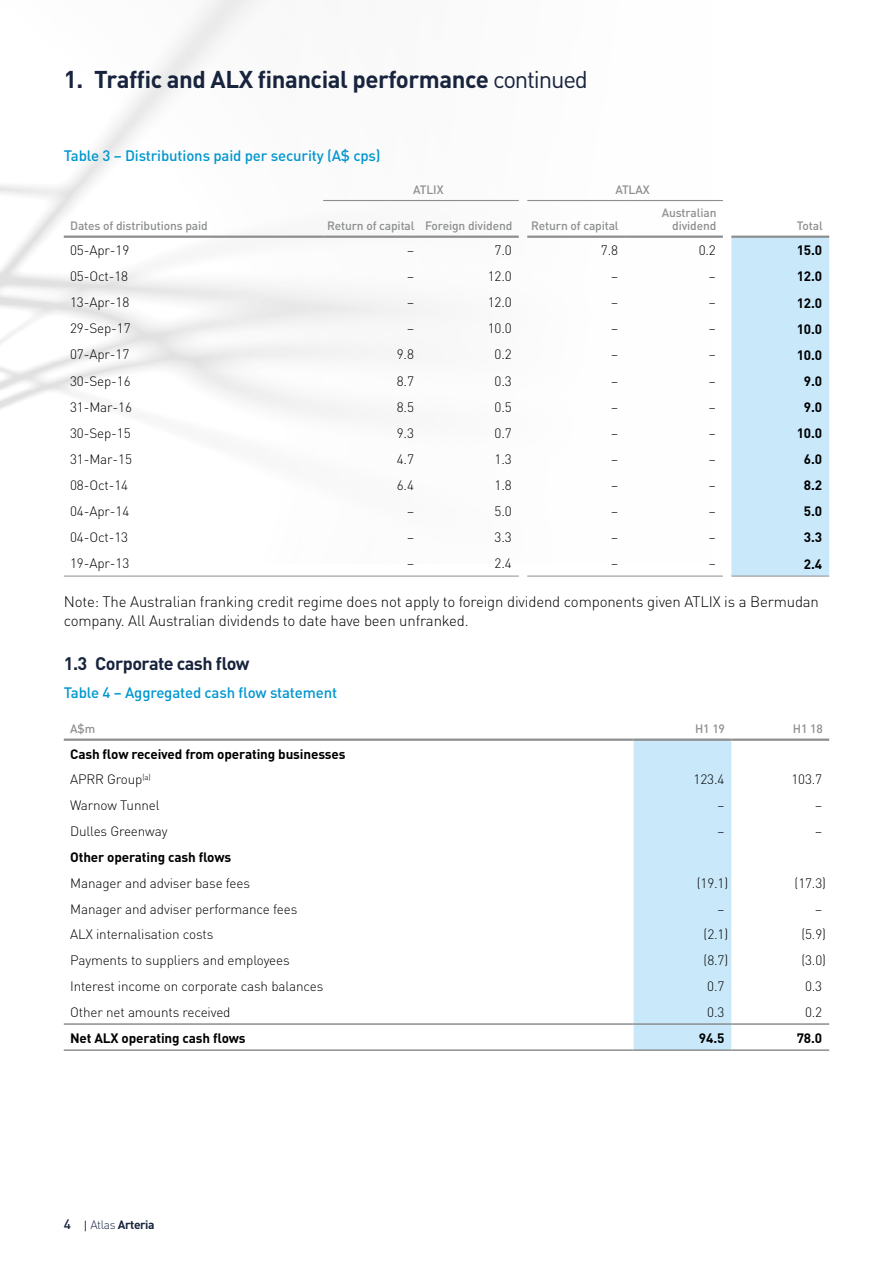
<style>
.page{position:relative;width:893px;height:1263px;background:#fff}
.page>*{position:absolute;margin:0;border:0;box-sizing:border-box;transform-origin:0 0}
.t1{font:700 24px "DIN";letter-spacing:-.02em;color:#18243d}
.t2{font:700 18px "DIN";letter-spacing:-.03em;color:#18243d}
.t3{font:300 15px/19.5px "DIN";letter-spacing:-.01em;color:#000}
.t4{font:500 15px "DIN";letter-spacing:-.01em;color:#0096d0}
.t5{font:300 13.5px "DIN";letter-spacing:-.01em;color:#000}
.t6{font:700 13.5px/25.8px "DIN";letter-spacing:-.01em;color:#000}
.t7{font:500 12px/13.5px "DIN";letter-spacing:-.01em;color:#8c8e8f;text-align:right}
.t8{font:700 12px "DIN";letter-spacing:-.03em;color:#18243d}
.s1{font-weight:400}
.s2{font-weight:300}
.s3{font-weight:500;font-size:13.5px}
.s4{font-family:"Calibri";font-weight:400}
</style>
<div class="page">
<div style="left:731px;top:238px;width:98px;height:338px;background:#c9e9fb"></div>
<hr style="left:323px;top:200px;width:98px;height:1px;background:#8c8e8f">
<hr style="left:421px;top:200px;width:98px;height:1px;background:#8c8e8f">
<hr style="left:527px;top:200px;width:98px;height:1px;background:#8c8e8f">
<hr style="left:625px;top:200px;width:98px;height:1px;background:#8c8e8f">
<hr style="left:64px;top:236px;width:259px;height:2px;background:#8c8e8f">
<hr style="left:323px;top:236px;width:98px;height:2px;background:#8c8e8f">
<hr style="left:421px;top:236px;width:98px;height:2px;background:#8c8e8f">
<hr style="left:527px;top:236px;width:98px;height:2px;background:#8c8e8f">
<hr style="left:625px;top:236px;width:98px;height:2px;background:#8c8e8f">
<hr style="left:731px;top:236px;width:98px;height:2px;background:#8c8e8f">
<hr style="left:64px;top:576px;width:259px;height:1px;background:#8c8e8f">
<hr style="left:323px;top:576px;width:98px;height:1px;background:#8c8e8f">
<hr style="left:421px;top:576px;width:98px;height:1px;background:#8c8e8f">
<hr style="left:527px;top:576px;width:98px;height:1px;background:#8c8e8f">
<hr style="left:625px;top:576px;width:98px;height:1px;background:#8c8e8f">
<hr style="left:731px;top:576px;width:98px;height:1px;background:#8c8e8f">
<div style="left:634px;top:741px;width:97px;height:308px;background:#c9e9fb"></div>
<hr style="left:64px;top:738px;width:570px;height:3px;background:#8c8e8f">
<hr style="left:634px;top:738px;width:97px;height:3px;background:#8c8e8f">
<hr style="left:731px;top:738px;width:98px;height:3px;background:#8c8e8f">
<hr style="left:64px;top:1023px;width:570px;height:2px;background:#8c8e8f">
<hr style="left:634px;top:1023px;width:97px;height:2px;background:#8c8e8f">
<hr style="left:731px;top:1023px;width:98px;height:2px;background:#8c8e8f">
<hr style="left:64px;top:1049px;width:570px;height:2px;background:#8c8e8f">
<hr style="left:634px;top:1049px;width:97px;height:2px;background:#8c8e8f">
<hr style="left:731px;top:1049px;width:98px;height:2px;background:#8c8e8f">
<h1 class="t1" style="left:64px;top:64px;width:526px">1. Traffic and ALX financial performance <span class="s1">continued</span></h1>
<p class="t4" style="left:64px;top:146px;width:318px">Table 3 – Distributions paid per security (A$ cps)</p>
<p class="t7" style="left:413px;top:183px;width:32px">ATLIX</p>
<p class="t7" style="left:615px;top:183px;width:36px">ATLAX</p>
<p class="t7" style="left:70px;top:219px;width:139px">Dates of distributions paid</p>
<p class="t7" style="left:327px;top:219px;width:187px">Return of capital Foreign dividend</p>
<p class="t7" style="left:531px;top:219px;width:89px">Return of capital</p>
<p class="t7" style="left:662px;top:205px;width:56px">Australian dividend</p>
<p class="t7" style="left:797px;top:219px;width:27px">Total</p>
<p class="t5" style="left:70px;top:242px;width:61px">05-Apr-19</p>
<p class="t5" style="left:407px;top:242px;width:8px">–</p>
<p class="t5" style="left:495px;top:242px;width:19px">7.0</p>
<p class="t5" style="left:601px;top:242px;width:19px">7.8</p>
<p class="t5" style="left:699px;top:242px;width:19px">0.2</p>
<p class="t6" style="left:797px;top:237px;width:27px">15.0</p>
<p class="t5" style="left:70px;top:268px;width:60px">05-Oct-18</p>
<p class="t5" style="left:407px;top:268px;width:8px">–</p>
<p class="t5" style="left:488px;top:268px;width:25px">12.0</p>
<p class="t5" style="left:611px;top:268px;width:8px">–</p>
<p class="t5" style="left:709px;top:268px;width:8px">–</p>
<p class="t6" style="left:797px;top:263px;width:27px">12.0</p>
<p class="t5" style="left:70px;top:294px;width:61px">13-Apr-18</p>
<p class="t5" style="left:407px;top:294px;width:8px">–</p>
<p class="t5" style="left:488px;top:294px;width:25px">12.0</p>
<p class="t5" style="left:611px;top:294px;width:8px">–</p>
<p class="t5" style="left:709px;top:294px;width:8px">–</p>
<p class="t6" style="left:797px;top:289px;width:27px">12.0</p>
<p class="t5" style="left:70px;top:320px;width:62px">29-Sep-17</p>
<p class="t5" style="left:407px;top:320px;width:8px">–</p>
<p class="t5" style="left:488px;top:320px;width:25px">10.0</p>
<p class="t5" style="left:611px;top:320px;width:8px">–</p>
<p class="t5" style="left:709px;top:320px;width:8px">–</p>
<p class="t6" style="left:797px;top:315px;width:27px">10.0</p>
<p class="t5" style="left:70px;top:346px;width:61px">07-Apr-17</p>
<p class="t5" style="left:397px;top:346px;width:19px">9.8</p>
<p class="t5" style="left:495px;top:346px;width:19px">0.2</p>
<p class="t5" style="left:611px;top:346px;width:8px">–</p>
<p class="t5" style="left:709px;top:346px;width:8px">–</p>
<p class="t6" style="left:797px;top:341px;width:27px">10.0</p>
<p class="t5" style="left:70px;top:372px;width:62px">30-Sep-16</p>
<p class="t5" style="left:397px;top:372px;width:19px">8.7</p>
<p class="t5" style="left:495px;top:372px;width:19px">0.3</p>
<p class="t5" style="left:611px;top:372px;width:8px">–</p>
<p class="t5" style="left:709px;top:372px;width:8px">–</p>
<p class="t6" style="left:804px;top:367px;width:20px">9.0</p>
<p class="t5" style="left:70px;top:398px;width:63px">31-Mar-16</p>
<p class="t5" style="left:397px;top:398px;width:19px">8.5</p>
<p class="t5" style="left:495px;top:398px;width:19px">0.5</p>
<p class="t5" style="left:611px;top:398px;width:8px">–</p>
<p class="t5" style="left:709px;top:398px;width:8px">–</p>
<p class="t6" style="left:804px;top:394px;width:20px">9.0</p>
<p class="t5" style="left:70px;top:424px;width:62px">30-Sep-15</p>
<p class="t5" style="left:397px;top:424px;width:19px">9.3</p>
<p class="t5" style="left:495px;top:424px;width:19px">0.7</p>
<p class="t5" style="left:611px;top:424px;width:8px">–</p>
<p class="t5" style="left:709px;top:424px;width:8px">–</p>
<p class="t6" style="left:797px;top:420px;width:27px">10.0</p>
<p class="t5" style="left:70px;top:451px;width:63px">31-Mar-15</p>
<p class="t5" style="left:397px;top:451px;width:19px">4.7</p>
<p class="t5" style="left:495px;top:451px;width:19px">1.3</p>
<p class="t5" style="left:611px;top:451px;width:8px">–</p>
<p class="t5" style="left:709px;top:451px;width:8px">–</p>
<p class="t6" style="left:804px;top:446px;width:20px">6.0</p>
<p class="t5" style="left:70px;top:477px;width:60px">08-Oct-14</p>
<p class="t5" style="left:397px;top:477px;width:19px">6.4</p>
<p class="t5" style="left:495px;top:477px;width:19px">1.8</p>
<p class="t5" style="left:611px;top:477px;width:8px">–</p>
<p class="t5" style="left:709px;top:477px;width:8px">–</p>
<p class="t6" style="left:804px;top:472px;width:20px">8.2</p>
<p class="t5" style="left:70px;top:503px;width:61px">04-Apr-14</p>
<p class="t5" style="left:407px;top:503px;width:8px">–</p>
<p class="t5" style="left:495px;top:503px;width:19px">5.0</p>
<p class="t5" style="left:611px;top:503px;width:8px">–</p>
<p class="t5" style="left:709px;top:503px;width:8px">–</p>
<p class="t6" style="left:804px;top:498px;width:20px">5.0</p>
<p class="t5" style="left:70px;top:529px;width:60px">04-Oct-13</p>
<p class="t5" style="left:407px;top:529px;width:8px">–</p>
<p class="t5" style="left:495px;top:529px;width:19px">3.3</p>
<p class="t5" style="left:611px;top:529px;width:8px">–</p>
<p class="t5" style="left:709px;top:529px;width:8px">–</p>
<p class="t6" style="left:804px;top:524px;width:20px">3.3</p>
<p class="t5" style="left:70px;top:555px;width:61px">19-Apr-13</p>
<p class="t5" style="left:407px;top:555px;width:8px">–</p>
<p class="t5" style="left:495px;top:555px;width:19px">2.4</p>
<p class="t5" style="left:611px;top:555px;width:8px">–</p>
<p class="t5" style="left:709px;top:555px;width:8px">–</p>
<p class="t6" style="left:804px;top:550px;width:20px">2.4</p>
<p class="t3" style="left:64px;top:592px;width:757px">Note: The Australian franking credit regime does not apply to foreign dividend components given ATLIX is a Bermudan company. All Australian dividends to date have been unfranked.</p>
<h2 class="t2" style="left:64px;top:652px;width:187px">1.3 Corporate cash flow</h2>
<p class="t4" style="left:64px;top:683px;width:275px">Table 4 – Aggregated cash flow statement</p>
<p class="t7" style="left:70px;top:722px;width:27px">A$m</p>
<p class="t7" style="left:695px;top:722px;width:31px">H1 19</p>
<p class="t7" style="left:793px;top:722px;width:31px">H1 18</p>
<p class="t6" style="left:70px;top:740px;width:277px">Cash flow received from operating businesses<br><span class="s2">APRR Group</span><sup>(a)</sup></p>
<p class="t5" style="left:694px;top:771px;width:32px">123.4</p>
<p class="t5" style="left:791px;top:771px;width:32px">103.7</p>
<p class="t5" style="left:70px;top:797px;width:91px">Warnow Tunnel</p>
<p class="t5" style="left:717px;top:797px;width:8px">–</p>
<p class="t5" style="left:815px;top:797px;width:8px">–</p>
<p class="t5" style="left:70px;top:823px;width:99px">Dulles Greenway</p>
<p class="t5" style="left:717px;top:823px;width:8px">–</p>
<p class="t5" style="left:815px;top:823px;width:8px">–</p>
<p class="t6" style="left:70px;top:844px;width:163px">Other operating cash flows</p>
<p class="t5" style="left:70px;top:875px;width:181px">Manager and adviser base fees</p>
<p class="t5" style="left:697px;top:875px;width:33px">(19.1)</p>
<p class="t5" style="left:795px;top:875px;width:33px">(17.3)</p>
<p class="t5" style="left:70px;top:900px;width:229px">Manager and adviser performance fees</p>
<p class="t5" style="left:717px;top:900px;width:8px">–</p>
<p class="t5" style="left:815px;top:900px;width:8px">–</p>
<p class="t5" style="left:70px;top:926px;width:145px">ALX internalisation costs</p>
<p class="t5" style="left:704px;top:926px;width:26px">(2.1)</p>
<p class="t5" style="left:801px;top:926px;width:26px">(5.9)</p>
<p class="t5" style="left:70px;top:952px;width:221px">Payments to suppliers and employees</p>
<p class="t5" style="left:704px;top:952px;width:26px">(8.7)</p>
<p class="t5" style="left:801px;top:952px;width:26px">(3.0)</p>
<p class="t5" style="left:70px;top:978px;width:255px">Interest income on corporate cash balances</p>
<p class="t5" style="left:707px;top:978px;width:19px">0.7</p>
<p class="t5" style="left:805px;top:978px;width:19px">0.3</p>
<p class="t5" style="left:70px;top:1003px;width:162px">Other net amounts received</p>
<p class="t5" style="left:707px;top:1003px;width:19px">0.3</p>
<p class="t5" style="left:805px;top:1003px;width:19px">0.2</p>
<p class="t6" style="left:70px;top:1024px;width:177px">Net ALX operating cash flows</p>
<p class="t6" style="left:699px;top:1024px;width:27px">94.5</p>
<p class="t6" style="left:797px;top:1024px;width:27px">78.0</p>
<p class="t8" style="left:64px;top:1217px;width:92px"><span class="s3">4</span> <span class="s4">|</span> <span class="s2">Atlas</span> Arteria</p>
</div>
